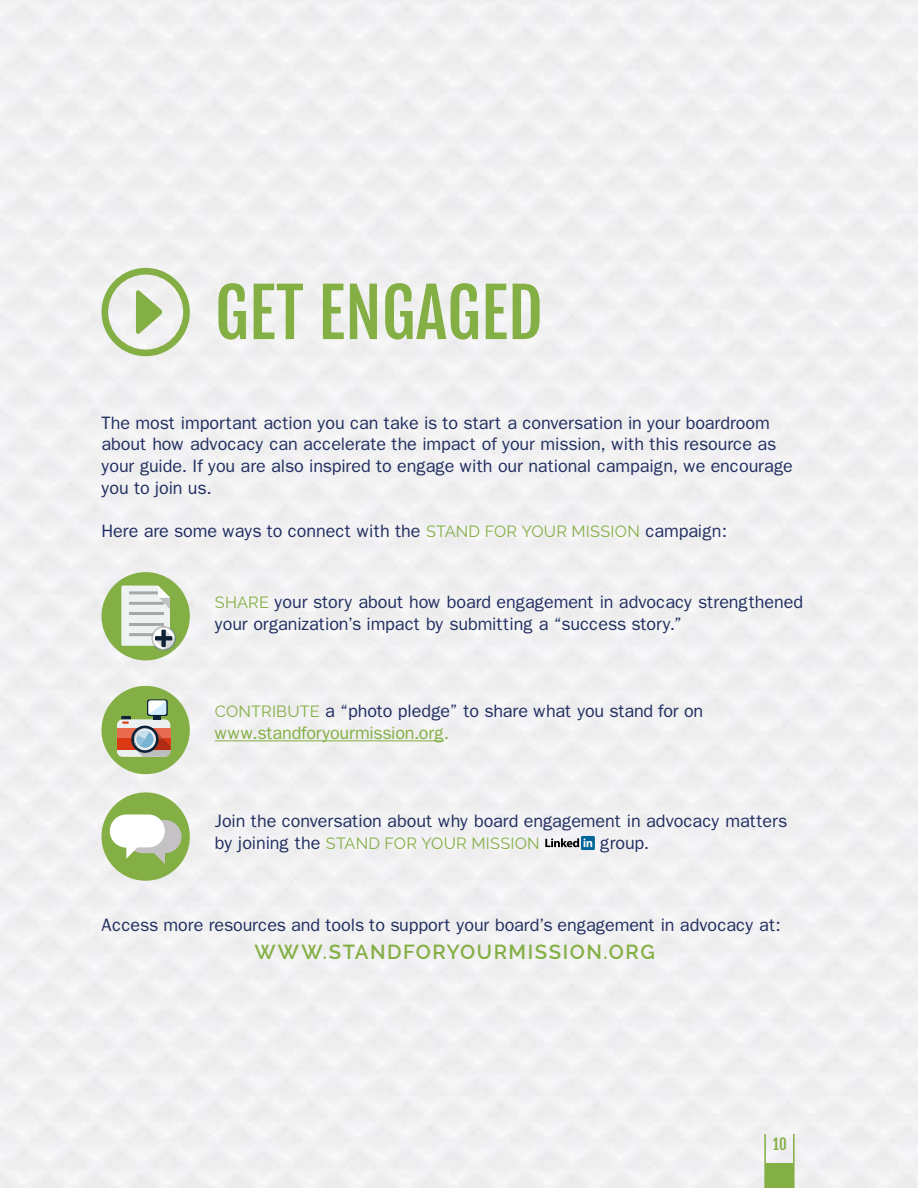
<style>
.page{position:relative;width:918px;height:1188px;background:#f1f0f1}
.page>*{position:absolute;margin:0;border:0;box-sizing:border-box;transform-origin:0 0}
.t1{font:66.45px "Fjalla One";color:#84af44}
.t2{font:600 20.25px "Raleway";letter-spacing:.075em;color:#84af44}
.t3{font:18px/21.8px "Franklin Gothic";letter-spacing:-.01em;color:#212f61}
.t4{font:16.2px "Raleway";letter-spacing:.015em;color:#84af44}
.t5{font:15px "Fjalla One";color:#84af44}
.s1{font-family:"Raleway";font-size:16.2px;color:#84af44}
.s2{color:#84af44}
.s3{font-family:"Franklin Gothic";font-size:18px;color:#212f61}
</style>
<div class="page">
<hr style="left:215px;top:740px;width:229px;height:1px;background:#84af44">
<svg style="left:545px;top:836px;width:50px;height:14px"></svg>
<svg style="left:102px;top:572px;width:88px;height:88px"></svg>
<svg style="left:102px;top:686px;width:88px;height:88px;background:#abb682"></svg>
<div style="left:102px;top:792px;width:88px;height:89px;background:#84af44;border-radius:50%"></div>
<div style="left:126px;top:820px;width:56px;height:33px;background:#c4c2c4;border-radius:17px"></div>
<div style="left:110px;top:814px;width:55px;height:34px;background:#fff;border-radius:17px"></div>
<svg style="left:134px;top:820px;width:31px;height:32px"></svg>
<svg style="left:102px;top:268px;width:88px;height:88px"></svg>
<hr style="left:764px;top:1134px;width:2px;height:54px;background:#84af44">
<hr style="left:793px;top:1134px;width:2px;height:54px;background:#84af44">
<div style="left:765px;top:1163px;width:29px;height:25px;background:#84af44"></div>
<h1 class="t1" style="left:215px;top:272px;width:329px">GET ENGAGED</h1>
<p class="t3" style="left:102px;top:412px;width:693px">The most important action you can take is to start a conversation in your boardroom about how advocacy can accelerate the impact of your mission, with this resource as your guide. If you are also inspired to engage with our national campaign, we encourage you to join us.</p>
<p class="t3" style="left:102px;top:520px;width:627px">Here are some ways to connect with the <span class="s1">STAND FOR YOUR MISS ION</span> campaign:</p>
<p class="t3" style="left:215px;top:591px;width:590px"><span class="s1">SHARE</span> your story about how board engagement in advocacy strengthened your organization’s impact by submitting a “success story.”</p>
<p class="t3" style="left:215px;top:700px;width:490px"><span class="s1">CONTRIBUTE</span> a “photo pledge” to share what you stand for on <span class="s2">www.standforyourmission.org.</span></p>
<p class="t3" style="left:215px;top:810px;width:574px">Join the conversation about why board engagement in advocacy matters</p>
<p class="t4" style="left:215px;top:833px;width:326px"><span class="s3">by joining the</span> STAND FOR YOUR MISSION</p>
<p class="t3" style="left:600px;top:832px;width:51px">group.</p>
<p class="t3" style="left:102px;top:915px;width:681px">Access more resources and tools to support your board’s engagement in advocacy at:</p>
<p class="t2" style="left:254px;top:940px;width:402px">WWW.STANDFORYOURMISSION.ORG</p>
<p class="t5" style="left:773px;top:1135px;width:15px">10</p>
</div>
